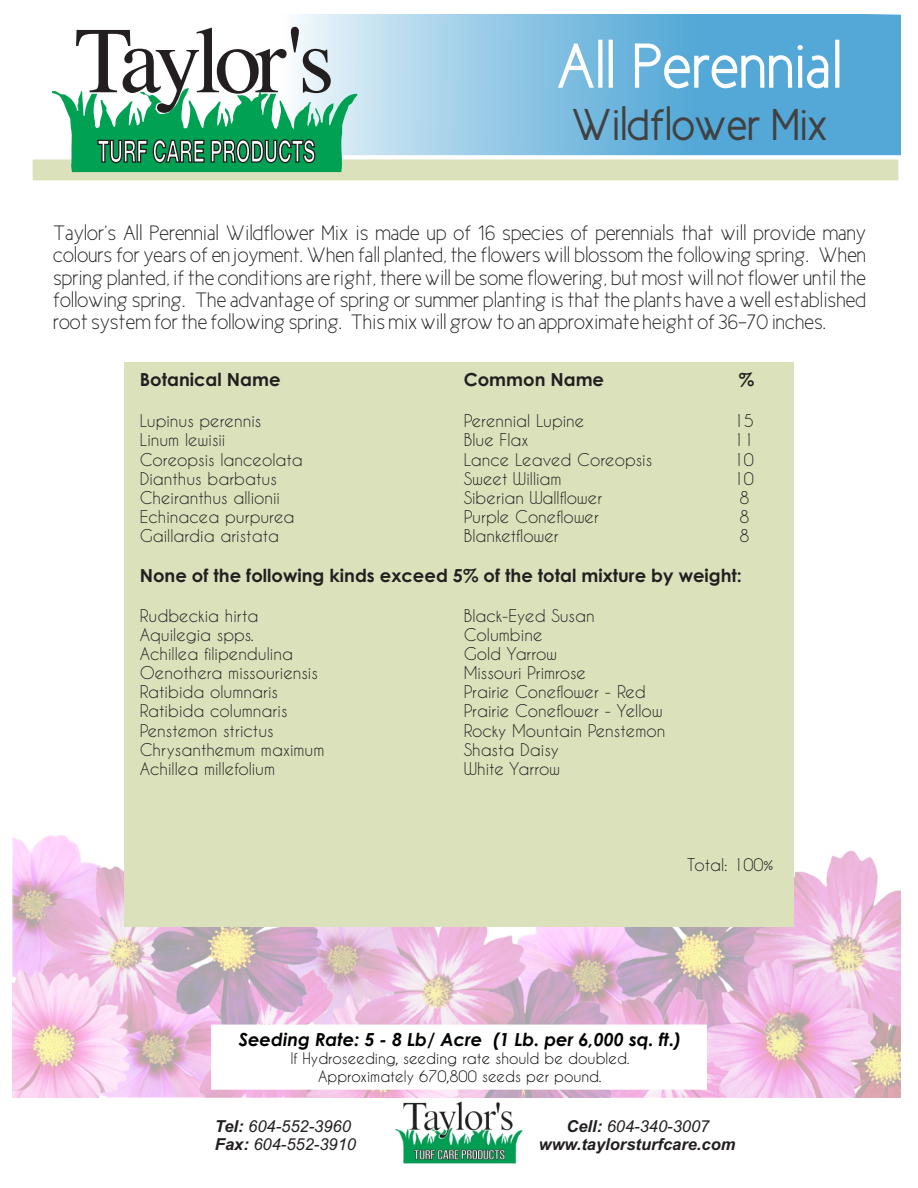
<style>
.page{position:relative;width:918px;height:1188px;background:#fff}
.page>*{position:absolute;margin:0;border:0;box-sizing:border-box;transform-origin:0 0}
.t1{font:64.05px "New Cicle Gordita";color:#fff}
.t2{font:45px "New Cicle Gordita";color:#414142}
.t3{font:21px/22.4px "New Cicle Fina";color:#231f20;text-align:justify}
.t4{font:700 18px "Century Gothic";color:#231f20}
.t5{font:italic 700 18px "Century Gothic";color:#000}
.t6{font:16.5px "Caviar Dreams";color:#231f20}
.t7{font:italic 16.5px "Arial";color:#231f20}
.t8{font:italic 700 16.5px "Arial";color:#231f20}
.t9{font:15px/17.4px "Caviar Dreams";color:#000;text-align:center}
.s1{font-weight:700}
</style>
<div class="page">
<img style="left:395px;top:1101px;width:128px;height:63px">
<svg style="left:296px;top:15px;width:605px;height:11px;background:#82bfe1"></svg>
<img style="left:13px;top:835px;width:888px;height:263px">
<div style="left:124px;top:362px;width:670px;height:565px;background:#dae1bb"></div>
<svg style="left:211px;top:1025px;width:496px;height:64px"></svg>
<svg style="left:32px;top:26px;width:869px;height:155px"></svg>
<h1 class="t1" style="left:557px;top:43px;width:287px">All Perennial</h1>
<h2 class="t2" style="left:571px;top:108px;width:258px">Wildflower Mix</h2>
<p class="t3" style="left:53px;top:223px;width:814px">Taylor’s All Perennial Wildflower Mix is made up of 16 species of perennials that will provide many colours for years of enjoyment. When fall planted, the flowers will blossom the following spring. When spring planted, if the conditions are right, there will be some flowering, but most will not flower until the following spring. The advantage of spring or summer planting is that the plants have a well established root system for the following spring. This mix will grow to an approximate height of 36-70 inches.</p>
<p class="t4" style="left:140px;top:373px;width:142px">Botanical Name</p>
<p class="t4" style="left:464px;top:373px;width:142px">Common Name</p>
<p class="t4" style="left:739px;top:373px;width:17px">%</p>
<p class="t6" style="left:140px;top:414px;width:123px">Lupinus perennis</p>
<p class="t6" style="left:464px;top:414px;width:122px">Perennial Lupine</p>
<p class="t6" style="left:734px;top:414px;width:22px">15</p>
<p class="t6" style="left:140px;top:433px;width:87px">Linum lewisii</p>
<p class="t6" style="left:464px;top:433px;width:66px">Blue Flax</p>
<p class="t6" style="left:734px;top:433px;width:22px">11</p>
<p class="t6" style="left:140px;top:453px;width:165px">Coreopsis lanceolata</p>
<p class="t6" style="left:464px;top:453px;width:190px">Lance Leaved Coreopsis</p>
<p class="t6" style="left:734px;top:453px;width:22px">10</p>
<p class="t6" style="left:140px;top:472px;width:139px">Dianthus barbatus</p>
<p class="t6" style="left:464px;top:472px;width:99px">Sweet William</p>
<p class="t6" style="left:734px;top:472px;width:22px">10</p>
<p class="t6" style="left:140px;top:491px;width:142px">Cheiranthus allionii</p>
<p class="t6" style="left:464px;top:491px;width:140px">Siberian Wallflower</p>
<p class="t6" style="left:739px;top:491px;width:12px">8</p>
<p class="t6" style="left:140px;top:510px;width:156px">Echinacea purpurea</p>
<p class="t6" style="left:464px;top:510px;width:137px">Purple Coneflower</p>
<p class="t6" style="left:739px;top:510px;width:12px">8</p>
<p class="t6" style="left:140px;top:529px;width:141px">Gaillardia aristata</p>
<p class="t6" style="left:464px;top:529px;width:97px">Blanketflower</p>
<p class="t6" style="left:739px;top:529px;width:12px">8</p>
<p class="t4" style="left:140px;top:569px;width:604px">None of the following kinds exceed 5% of the total mixture by weight:</p>
<p class="t6" style="left:140px;top:609px;width:120px">Rudbeckia hirta</p>
<p class="t6" style="left:464px;top:609px;width:132px">Black-Eyed Susan</p>
<p class="t6" style="left:140px;top:628px;width:116px">Aquilegia spps.</p>
<p class="t6" style="left:464px;top:628px;width:80px">Columbine</p>
<p class="t6" style="left:140px;top:647px;width:155px">Achillea filipendulina</p>
<p class="t6" style="left:464px;top:647px;width:95px">Gold Yarrow</p>
<p class="t6" style="left:140px;top:666px;width:180px">Oenothera missouriensis</p>
<p class="t6" style="left:464px;top:666px;width:124px">Missouri Primrose</p>
<p class="t6" style="left:140px;top:685px;width:140px">Ratibida olumnaris</p>
<p class="t6" style="left:464px;top:685px;width:184px">Prairie Coneflower - Red</p>
<p class="t6" style="left:140px;top:705px;width:149px">Ratibida columnaris</p>
<p class="t6" style="left:464px;top:705px;width:201px">Prairie Coneflower - Yellow</p>
<p class="t6" style="left:140px;top:724px;width:135px">Penstemon strictus</p>
<p class="t6" style="left:464px;top:724px;width:203px">Rocky Mountain Penstemon</p>
<p class="t6" style="left:140px;top:743px;width:186px">Chrysanthemum maximum</p>
<p class="t6" style="left:464px;top:743px;width:97px">Shasta Daisy</p>
<p class="t6" style="left:140px;top:762px;width:137px">Achillea millefolium</p>
<p class="t6" style="left:464px;top:762px;width:98px">White Yarrow</p>
<p class="t6" style="left:687px;top:858px;width:88px">Total: 100%</p>
<p class="t5" style="left:239px;top:1032px;width:444px">Seeding Rate: 5 - 8 Lb/ Acre (1 Lb. per 6,000 sq. ft.)</p>
<p class="t9" style="left:290px;top:1051px;width:341px">If Hydroseeding, seeding rate should be doubled.<br>Approximately 670,800 seeds per pound.</p>
<p class="t7" style="left:215px;top:1120px;width:138px"><span class="s1">Tel:</span> 604-552-3960</p>
<p class="t7" style="left:566px;top:1120px;width:145px"><span class="s1">Cell:</span> 604-340-3007</p>
<p class="t7" style="left:215px;top:1138px;width:143px"><span class="s1">Fax:</span> 604-552-3910</p>
<p class="t8" style="left:539px;top:1138px;width:198px">www.taylorsturfcare.com</p>
</div>
